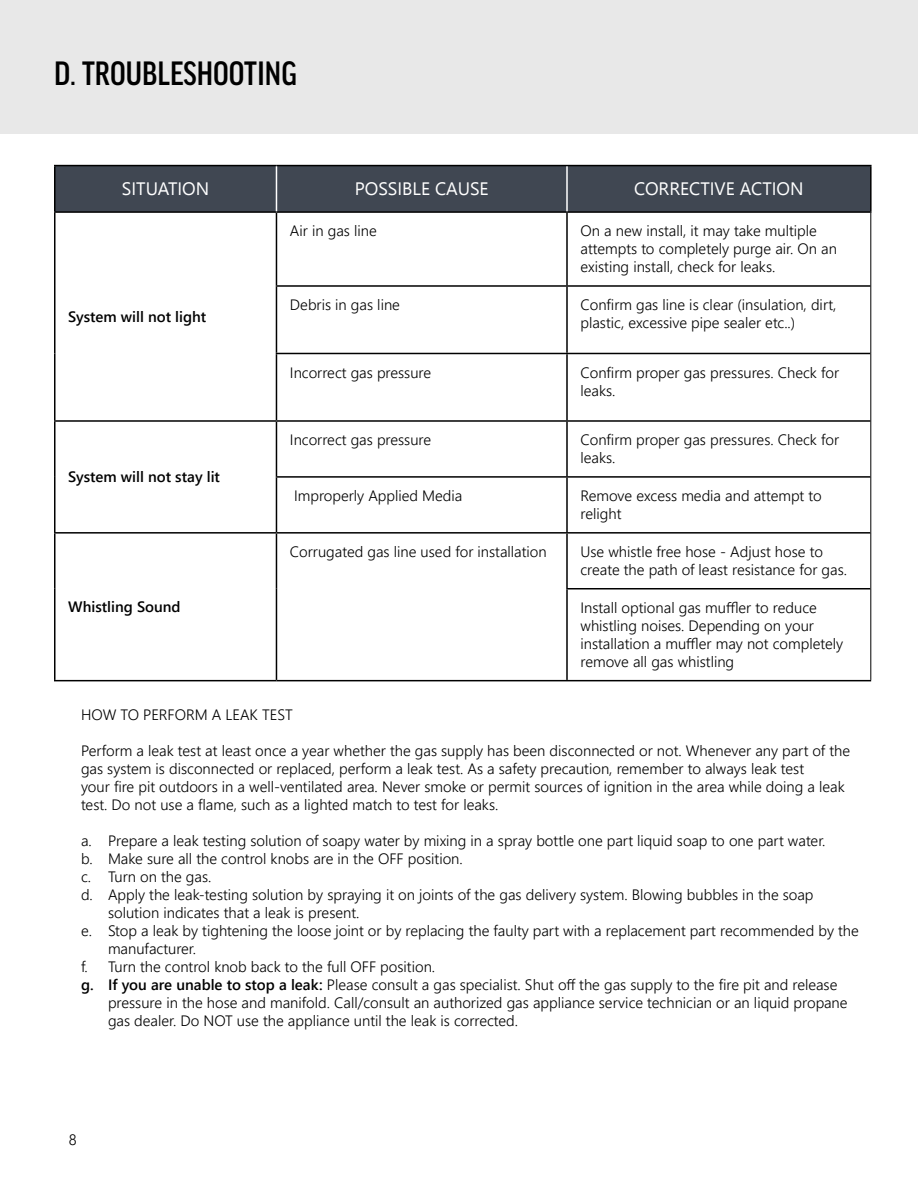
<style>
.page{position:relative;width:918px;height:1188px;background:#fff}
.page>*{position:absolute;margin:0;border:0;box-sizing:border-box;transform-origin:0 0}
.H1_Page_Heading{font:500 condensed 36px "Good Headline Pro";color:#000}
.t1{font:18px "Segoe UI";color:#fff}
.Bullet_list{font:300 15px/18px "Segoe UI";color:#000}
.Table{font:300 15px/18px "Segoe UI";color:#000}
.t2{font:600 15px "Segoe UI";color:#000}
.s1{font-weight:600}
</style>
<div class="page">
<div style="left:0;top:0;width:918px;height:133px;background:#e8e8e8"></div>
<div style="left:56px;top:166px;width:814px;height:45px;background:#404752"></div>
<hr style="left:54px;top:165px;width:222px;height:1px;background:#000">
<hr style="left:54px;top:166px;width:2px;height:45px;background:#000">
<hr style="left:276px;top:165px;width:291px;height:1px;background:#000">
<hr style="left:567px;top:165px;width:305px;height:1px;background:#000">
<hr style="left:870px;top:166px;width:2px;height:45px;background:#000">
<hr style="left:54px;top:211px;width:222px;height:2px;background:#000">
<hr style="left:54px;top:213px;width:2px;height:73px;background:#000">
<hr style="left:276px;top:211px;width:291px;height:2px;background:#000">
<hr style="left:276px;top:213px;width:1px;height:72px;background:#000">
<hr style="left:567px;top:211px;width:305px;height:2px;background:#000">
<hr style="left:566px;top:213px;width:2px;height:72px;background:#000">
<hr style="left:54px;top:286px;width:2px;height:67px;background:#000">
<hr style="left:276px;top:285px;width:291px;height:2px;background:#000">
<hr style="left:276px;top:287px;width:1px;height:66px;background:#000">
<hr style="left:567px;top:285px;width:303px;height:2px;background:#000">
<hr style="left:566px;top:287px;width:2px;height:66px;background:#000">
<hr style="left:54px;top:353px;width:2px;height:67px;background:#000">
<hr style="left:276px;top:353px;width:291px;height:1px;background:#000">
<hr style="left:276px;top:354px;width:1px;height:66px;background:#000">
<hr style="left:567px;top:353px;width:303px;height:1px;background:#000">
<hr style="left:566px;top:354px;width:2px;height:66px;background:#000">
<hr style="left:54px;top:420px;width:222px;height:2px;background:#000">
<hr style="left:54px;top:422px;width:2px;height:55px;background:#000">
<hr style="left:276px;top:420px;width:291px;height:2px;background:#000">
<hr style="left:276px;top:422px;width:1px;height:54px;background:#000">
<hr style="left:567px;top:420px;width:303px;height:2px;background:#000">
<hr style="left:566px;top:422px;width:2px;height:54px;background:#000">
<hr style="left:54px;top:477px;width:2px;height:55px;background:#000">
<hr style="left:276px;top:476px;width:291px;height:2px;background:#000">
<hr style="left:276px;top:478px;width:1px;height:54px;background:#000">
<hr style="left:567px;top:476px;width:303px;height:2px;background:#000">
<hr style="left:566px;top:478px;width:2px;height:54px;background:#000">
<hr style="left:54px;top:532px;width:222px;height:2px;background:#000">
<hr style="left:54px;top:534px;width:2px;height:55px;background:#000">
<hr style="left:276px;top:532px;width:291px;height:2px;background:#000">
<hr style="left:276px;top:534px;width:1px;height:55px;background:#000">
<hr style="left:567px;top:532px;width:303px;height:2px;background:#000">
<hr style="left:566px;top:534px;width:2px;height:54px;background:#000">
<hr style="left:54px;top:589px;width:2px;height:91px;background:#000">
<hr style="left:276px;top:589px;width:1px;height:91px;background:#000">
<hr style="left:566px;top:588px;width:304px;height:2px;background:#000">
<hr style="left:566px;top:590px;width:2px;height:90px;background:#000">
<hr style="left:54px;top:680px;width:222px;height:1px;background:#000">
<hr style="left:276px;top:680px;width:291px;height:1px;background:#000">
<hr style="left:567px;top:680px;width:304px;height:1px;background:#000">
<hr style="left:870px;top:213px;width:1px;height:73px;background:#000">
<hr style="left:870px;top:286px;width:1px;height:67px;background:#000">
<hr style="left:870px;top:353px;width:1px;height:68px;background:#000">
<hr style="left:870px;top:421px;width:1px;height:56px;background:#000">
<hr style="left:870px;top:477px;width:1px;height:56px;background:#000">
<hr style="left:870px;top:533px;width:1px;height:56px;background:#000">
<hr style="left:870px;top:589px;width:1px;height:91px;background:#000">
<hr style="left:276px;top:166px;width:1px;height:45px;background:#fff">
<hr style="left:566px;top:166px;width:2px;height:45px;background:#fff">
<p class="H1_Page_Heading" style="left:54px;top:56px;width:244px">D. TROUBLESHOOTING</p>
<p class="t1" style="left:122px;top:175px;width:89px">SITUATION</p>
<p class="t1" style="left:355px;top:175px;width:135px">POSSIBLE CAUSE</p>
<p class="t1" style="left:634px;top:175px;width:171px">CORRECTIVE ACTION</p>
<p class="t2" style="left:68px;top:305px;width:140px">System will not light</p>
<p class="t2" style="left:68px;top:466px;width:153px">System will not stay lit</p>
<p class="Bullet_list" style="left:290px;top:222px;width:88px">Air in gas line</p>
<p class="Bullet_list" style="left:580px;top:222px;width:258px">On a new install, it may take multiple attempts to completely purge air. On an existing install, check for leaks.</p>
<p class="Bullet_list" style="left:290px;top:295px;width:112px">Debris in gas line</p>
<p class="Table" style="left:580px;top:295px;width:258px">Confirm gas line is clear (insulation, dirt, plastic, excessive pipe sealer etc..)</p>
<p class="Bullet_list" style="left:290px;top:363px;width:143px">Incorrect gas pressure</p>
<p class="Bullet_list" style="left:580px;top:363px;width:260px">Confirm proper gas pressures. Check for leaks.</p>
<p class="Bullet_list" style="left:290px;top:430px;width:143px">Incorrect gas pressure</p>
<p class="Bullet_list" style="left:580px;top:430px;width:260px">Confirm proper gas pressures. Check for leaks.</p>
<p class="Bullet_list" style="left:294px;top:486px;width:170px">Improperly Applied Media</p>
<p class="Bullet_list" style="left:580px;top:486px;width:243px">Remove excess media and attempt to relight</p>
<p class="Bullet_list" style="left:290px;top:542px;width:258px">Corrugated gas line used for installation</p>
<p class="Bullet_list" style="left:580px;top:542px;width:268px">Use whistle free hose - Adjust hose to create the path of least resistance for gas.</p>
<p class="Bullet_list" style="left:580px;top:598px;width:264px">Install optional gas muffler to reduce whistling noises. Depending on your installation a muffler may not completely remove all gas whistling</p>
<p class="Bullet_list" style="left:81px;top:705px;width:213px">HOW TO PERFORM A LEAK TEST</p>
<p class="Bullet_list" style="left:81px;top:741px;width:771px">Perform a leak test at least once a year whether the gas supply has been disconnected or not. Whenever any part of the gas system is disconnected or replaced, perform a leak test. As a safety precaution, remember to always leak test</p>
<p class="Bullet_list" style="left:81px;top:777px;width:765px">your fire pit outdoors in a well-ventilated area. Never smoke or permit sources of ignition in the area while doing a leak test. Do not use a flame, such as a lighted match to test for leaks.</p>
<p class="Bullet_list" style="left:81px;top:831px;width:746px">a. Prepare a leak testing solution of soapy water by mixing in a spray bottle one part liquid soap to one part water.</p>
<p class="Bullet_list" style="left:81px;top:849px;width:383px">b. Make sure all the control knobs are in the OFF position.</p>
<p class="Bullet_list" style="left:81px;top:867px;width:132px">c. Turn on the gas.</p>
<p class="Bullet_list" style="left:108px;top:885px;width:707px;text-indent:-27px">d. Apply the leak-testing solution by spraying it on joints of the gas delivery system. Blowing bubbles in the soap solution indicates that a leak is present.</p>
<p class="Bullet_list" style="left:108px;top:921px;width:752px;text-indent:-27px">e. Stop a leak by tightening the loose joint or by replacing the faulty part with a replacement part recommended by the manufacturer.</p>
<p class="Bullet_list" style="left:81px;top:957px;width:356px">f. Turn the control knob back to the full OFF position.</p>
<p class="Bullet_list" style="left:108px;top:975px;width:741px;text-indent:-27px"><span class="s1">g. If you are unable to stop a leak:</span> Please consult a gas specialist. Shut off the gas supply to the fire pit and release pressure in the hose and manifold. Call/consult an authorized gas appliance service technician or an liquid propane gas dealer. Do NOT use the appliance until the leak is corrected.</p>
<p class="t2" style="left:68px;top:596px;width:114px">Whistling Sound</p>
<p class="Bullet_list" style="left:69px;top:1130px;width:9px">8</p>
</div>
